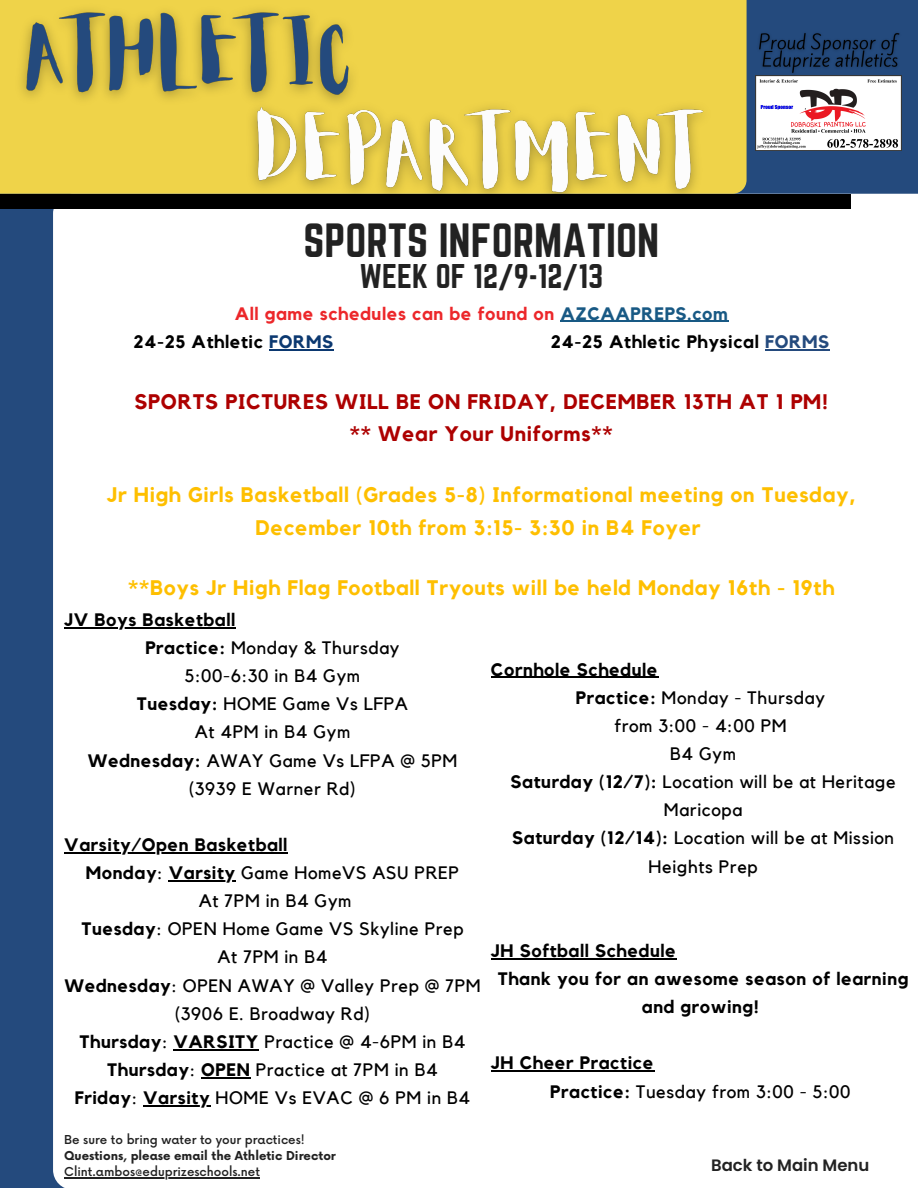
<style>
.page{position:relative;width:918px;height:1188px;background:#244a7d}
.page>*{position:absolute;margin:0;border:0;box-sizing:border-box;transform-origin:0 0}
.t1{font:42px "Norwester";color:#222}
.t2{font:30px "Norwester";color:#222}
.t3{font:700 21px/32.7px "Kollektif";letter-spacing:.035em;color:#febf00;text-align:center}
.t4{font:700 21px/32.7px "Kollektif";letter-spacing:.035em;color:#ad0000;text-align:center}
.t5{font:18px/28.2px "Kollektif";letter-spacing:.035em;color:#000;text-align:center}
.t6{font:700 18px/28.2px "Kollektif";letter-spacing:.035em;color:#000}
.t7{font:700 18px/28.2px "Kollektif";letter-spacing:.035em;color:#ec272a}
.t8{font:600 16.5px "Poppins";color:#222}
.t9{font:500 12px "Now";color:#222}
.t10{font:700 12px "Now";color:#222}
.s1{color:#185984}
.s2{color:#000}
.s3{color:#0b3870}
.s4{color:#244a7d}
.s5{font-weight:700}
.s6{font-weight:400}
</style>
<div class="page">
<div style="left:53px;top:194px;width:865px;height:994px;background:#fff"></div>
<div style="left:0;top:0;width:747px;height:194px;background:#efd349"></div>
<div style="left:0;top:194px;width:851px;height:14px;background:#000"></div>
<img style="left:8px;top:0;width:361px;height:117px">
<img style="left:238px;top:91px;width:485px;height:124px">
<img style="left:755px;top:80px;width:146px;height:71px">
<img style="left:755px;top:33px;width:147px;height:47px">
<hr style="left:560px;top:321px;width:169px;height:1px;background:#185984">
<hr style="left:279px;top:349px;width:55px;height:1px;background:#0b3870">
<hr style="left:765px;top:349px;width:65px;height:1px;background:#244a7d">
<hr style="left:64px;top:627px;width:172px;height:1px;background:#000">
<hr style="left:64px;top:852px;width:224px;height:1px;background:#000">
<hr style="left:169px;top:880px;width:67px;height:1px;background:#000">
<hr style="left:174px;top:1049px;width:85px;height:1px;background:#000">
<hr style="left:201px;top:1077px;width:50px;height:1px;background:#000">
<hr style="left:143px;top:1105px;width:67px;height:1px;background:#000">
<hr style="left:64px;top:1177px;width:196px;height:1px;background:#222">
<hr style="left:491px;top:677px;width:167px;height:1px;background:#000">
<hr style="left:491px;top:958px;width:185px;height:1px;background:#000">
<hr style="left:491px;top:1071px;width:163px;height:1px;background:#000">
<p class="t1" style="left:303px;top:215px;width:357px">SPORTS INFORMATION</p>
<p class="t2" style="left:359px;top:258px;width:245px">WEEK OF 12/9-12/13</p>
<h2 class="t7" style="left:133px;top:300px;width:596px;text-indent:101px">All game schedules can be found on <span class="s1">AZCAAPREPS.com<br></span><span class="s2">24-25 Athletic</span> <span class="s3">FORMS</span></h2>
<h2 class="t6" style="left:551px;top:328px;width:280px">24-25 Athletic Physical <span class="s4">FORMS</span></h2>
<h5 class="t4" style="left:135px;top:386px;width:695px">SPORTS PICTURES WILL BE ON FRIDAY, DECEMBER 13TH AT 1 PM! ** Wear Your Uniforms**</h5>
<h3 class="t3" style="left:107px;top:479px;width:750px">Jr High Girls Basketball (Grades 5-8) Informational meeting on Tuesday,<br>December 10th from 3:15- 3:30 in B4 Foyer</h3>
<h3 class="t3" style="left:128px;top:573px;width:708px">**Boys Jr High Flag Football Tryouts will be held Monday 16th - 19th</h3>
<p class="t6" style="left:64px;top:606px;width:172px">JV Boys Basketball</p>
<p class="t5" style="left:145px;top:634px;width:256px"><span class="s5">Practice:</span> Monday &amp; Thursday</p>
<p class="t5" style="left:185px;top:663px;width:177px">5:00-6:30 in B4 Gym</p>
<p class="t5" style="left:137px;top:691px;width:273px"><span class="s5">Tuesday:</span> HOME Game Vs LFPA</p>
<p class="t5" style="left:195px;top:719px;width:157px">At 4PM in B4 Gym</p>
<p class="t5" style="left:88px;top:747px;width:371px"><span class="s5">Wednesday:</span> AWAY Game Vs LFPA @ 5PM</p>
<p class="t5" style="left:189px;top:775px;width:168px">(3939 E Warner Rd)</p>
<p class="t6" style="left:491px;top:656px;width:168px">Cornhole Schedule</p>
<p class="t5" style="left:576px;top:684px;width:251px"><span class="s5">Practice:</span> Monday - Thursday</p>
<p class="t5" style="left:614px;top:712px;width:174px">from 3:00 - 4:00 PM</p>
<p class="t5" style="left:670px;top:740px;width:67px">B4 Gym</p>
<p class="t5" style="left:511px;top:769px;width:387px"><span class="s5">Saturday (12/7):</span> Location will be at Heritage</p>
<p class="t5" style="left:664px;top:797px;width:80px">Maricopa</p>
<p class="t5" style="left:512px;top:825px;width:384px"><span class="s5">Saturday (12/14):</span> Location will be at Mission</p>
<p class="t5" style="left:649px;top:853px;width:111px">Heights Prep</p>
<h6 class="t6" style="left:86px;top:831px;width:375px;text-indent:-22px">Varsity/Open Basketball<br>Monday<span class="s6">:</span> Varsity <span class="s6">Game HomeVS ASU PREP</span></h6>
<h6 class="t5" style="left:64px;top:888px;width:418px">At 7PM in B4 Gym<br><span class="s5">Tuesday</span>: OPEN Home Game VS Skyline Prep<br>At 7PM in B4<br><span class="s5">Wednesday</span>: OPEN AWAY @ Valley Prep @ 7PM (3906 E. Broadway Rd)<br><span class="s5">Thursday</span>: <span class="s5">VARSITY</span> Practice @ 4-6PM in B4<br><span class="s5">Thursday</span>: <span class="s5">OPEN</span> Practice at 7PM in B4<br><span class="s5">Friday</span>: <span class="s5">Varsity</span> HOME Vs EVAC @ 6 PM in B4</h6>
<h6 class="t9" style="left:64px;top:1133px;width:242px">Be sure to bring water to your practices!</h6>
<h5 class="t10" style="left:64px;top:1149px;width:273px">Questions, please email the Athletic Director</h5>
<h6 class="t9" style="left:64px;top:1165px;width:197px">Clint.ambos@eduprizeschools.net</h6>
<p class="t6" style="left:491px;top:937px;width:186px">JH Softball Schedule</p>
<p class="t6" style="left:498px;top:965px;width:412px">Thank you for an awesome season of learning</p>
<p class="t6" style="left:642px;top:994px;width:119px">and growing!</p>
<p class="t6" style="left:491px;top:1050px;width:164px">JH Cheer Practice</p>
<p class="t5" style="left:550px;top:1078px;width:302px"><span class="s5">Practice:</span> Tuesday from 3:00 - 5:00</p>
<p class="t8" style="left:711px;top:1154px;width:160px">Back to Main Menu</p>
</div>
